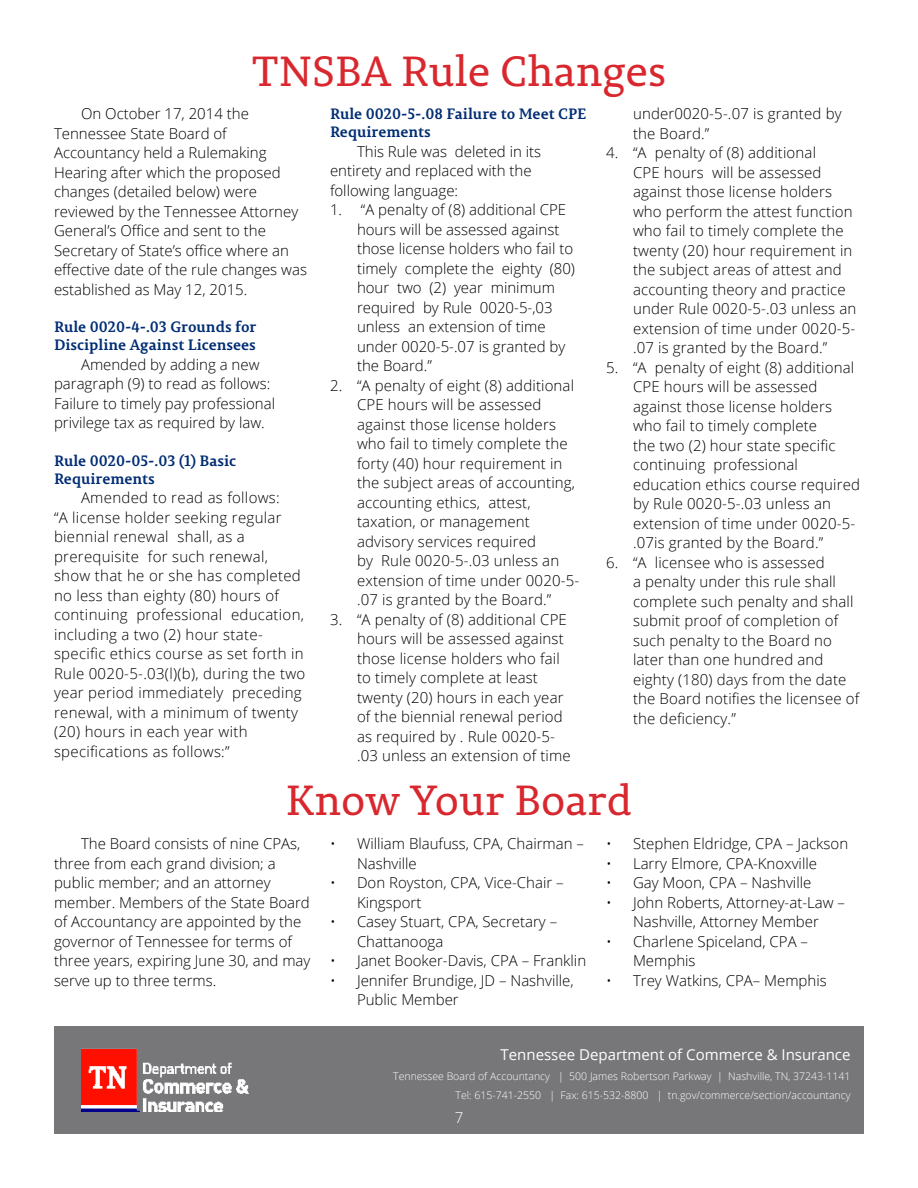
<style>
.page{position:relative;width:918px;height:1188px;background:#fff}
.page>*{position:absolute;margin:0;border:0;box-sizing:border-box;transform-origin:0 0}
.t1{font:42px "Permian Slab Serif Typeface";color:#d9272e}
.t2{font:300 15px/19.5px "Open Sans";letter-spacing:.01em;color:#000}
.t3{font:700 15px/18px "Permian Slab Serif Typeface";color:#002d73}
.t4{font:15px "Open Sans";color:#fff}
.t5{font:300 15px "Open Sans";color:#fff}
.t6{font:300 10.5px/19.5px "Open Sans";color:#fff;text-align:right}
</style>
<div class="page">
<div style="left:54px;top:1026px;width:810px;height:108px;background:#77777a"></div>
<img style="left:81px;top:1049px;width:167px;height:62px">
<h1 class="t1" style="left:252px;top:37px;width:416px">TNSBA Rule Changes</h1>
<p class="t2" style="left:54px;top:104px;width:255px;text-indent:27px">On October 17, 2014 the<br>Tennessee State Board of<br>Accountancy held a Rulemaking<br>Hearing after which the proposed changes (detailed below) were reviewed by the Tennessee Attorney<br>General’s Office and sent to the<br>Secretary of State’s office where an effective date of the rule changes was established as May 12, 2015.</p>
<p class="t3" style="left:54px;top:317px;width:204px">Rule 0020-4-.03 Grounds for<br>Discipline Against Licensees</p>
<p class="t2" style="left:54px;top:354px;width:223px;text-indent:27px">Amended by adding a new paragraph (9) to read as follows:<br>Failure to timely pay professional privilege tax as required by law.</p>
<p class="t3" style="left:54px;top:451px;width:184px">Rule 0020-05-.03 (1) Basic<br>Requirements</p>
<p class="t2" style="left:54px;top:488px;width:253px;text-indent:27px">Amended to read as follows:<br>“A license holder seeking regular biennial renewal shall, as a prerequisite for such renewal, show that he or she has completed no less than eighty (80) hours of continuing professional education, including a two (2) hour state&shy;specific ethics course as set forth in<br>Rule 0020-5-.03(l)(b), during the two year period immediately preceding renewal, with a minimum of twenty (20) hours in each year with specifications as follows:”</p>
<p class="t3" style="left:330px;top:104px;width:258px">Rule 0020-5-.08 Failure to Meet CPE<br>Requirements</p>
<p class="t2" style="left:330px;top:141px;width:213px;text-indent:27px">This Rule was deleted in its entirety and replaced with the following language:</p>
<p class="t2" style="left:357px;top:200px;width:220px;text-indent:-27px">1. “A penalty of (8) additional CPE hours will be assessed against those license holders who fail to timely complete the eighty (80) hour two (2) year minimum required by Rule 0020-5-,03 unless an extension of time under 0020-5-.07 is granted by the Board.”</p>
<p class="t2" style="left:357px;top:375px;width:224px;text-indent:-27px">2. “A penalty of eight (8) additional<br>CPE hours will be assessed against those license holders who fail to timely complete the forty (40) hour requirement in the subject areas of accounting, accounting ethics, attest, taxation, or management advisory services required<br>by Rule 0020-5-.03 unless an extension of time under 0020-5- .07 is granted by the Board.”</p>
<p class="t2" style="left:357px;top:609px;width:215px;text-indent:-27px">3. “A penalty of (8) additional CPE hours will be assessed against those license holders who fail to timely complete at least twenty (20) hours in each year of the biennial renewal period as required by . Rule 0020-5- .03 unless an extension of time</p>
<p class="t2" style="left:633px;top:104px;width:210px">under0020-5-.07 is granted by the Board.”</p>
<p class="t2" style="left:633px;top:143px;width:225px;text-indent:-27px">4. “A penalty of (8) additional<br>CPE hours will be assessed against those license holders who perform the attest function who fail to timely complete the twenty (20) hour requirement in the subject areas of attest and accounting theory and practice under Rule 0020-5-.03 unless an extension of time under 0020-5- .07 is granted by the Board.”</p>
<p class="t2" style="left:633px;top:357px;width:229px;text-indent:-27px">5. “A penalty of eight (8) additional<br>CPE hours will be assessed against those license holders who fail to timely complete<br>the two (2) hour state specific continuing professional education ethics course required by Rule 0020-5-.03 unless an extension of time under 0020-5- .07is granted by the Board.”</p>
<p class="t2" style="left:633px;top:552px;width:228px;text-indent:-27px">6. “A licensee who is assessed<br>a penalty under this rule shall complete such penalty and shall submit proof of completion of such penalty to the Board no later than one hundred and eighty (180) days from the date the Board notifies the licensee of the deficiency.”</p>
<h1 class="t1" style="left:286px;top:767px;width:348px">Know Your Board</h1>
<p class="t2" style="left:54px;top:834px;width:258px;text-indent:27px">The Board consists of nine CPAs, three from each grand division; a public member; and an attorney member. Members of the State Board of Accountancy are appointed by the governor of Tennessee for terms of three years, expiring June 30, and may serve up to three terms.</p>
<p class="t2" style="left:357px;top:834px;width:229px;text-indent:-27px">• William Blaufuss, CPA, Chairman –<br>Nashville</p>
<p class="t2" style="left:606px;top:834px;width:244px">• Stephen Eldridge, CPA – Jackson</p>
<p class="t2" style="left:606px;top:853px;width:213px">• Larry Elmore, CPA-Knoxville</p>
<p class="t2" style="left:606px;top:873px;width:207px">• Gay Moon, CPA – Nashville</p>
<p class="t2" style="left:606px;top:892px;width:241px;text-align:center">• John Roberts, Attorney-at-Law –<br>Nashville, Attorney Member</p>
<p class="t2" style="left:633px;top:931px;width:177px;text-indent:-27px">• Charlene Spiceland, CPA –<br>Memphis</p>
<p class="t2" style="left:606px;top:970px;width:222px">• Trey Watkins, CPA– Memphis</p>
<p class="t2" style="left:357px;top:873px;width:208px;text-indent:-27px">• Don Royston, CPA, Vice-Chair –<br>Kingsport</p>
<p class="t2" style="left:357px;top:912px;width:202px;text-indent:-27px">• Casey Stuart, CPA, Secretary –<br>Chattanooga</p>
<p class="t2" style="left:330px;top:951px;width:258px">• Janet Booker-Davis, CPA – Franklin</p>
<p class="t2" style="left:357px;top:970px;width:218px;text-indent:-27px">• Jennifer Brundige, JD – Nashville,<br>Public Member</p>
<p class="t4" style="left:501px;top:1044px;width:351px">Tennessee Department of Commerce &amp; Insurance</p>
<p class="t6" style="left:393px;top:1066px;width:459px">Tennessee Board of Accountancy | 500 James Robertson Parkway | Nashville, TN, 37243-1141<br>Tel: 615-741-2550 | Fax: 615-532-8800 | tn.gov/commerce/section/accountancy</p>
<p class="t5" style="left:455px;top:1107px;width:10px">7</p>
</div>
